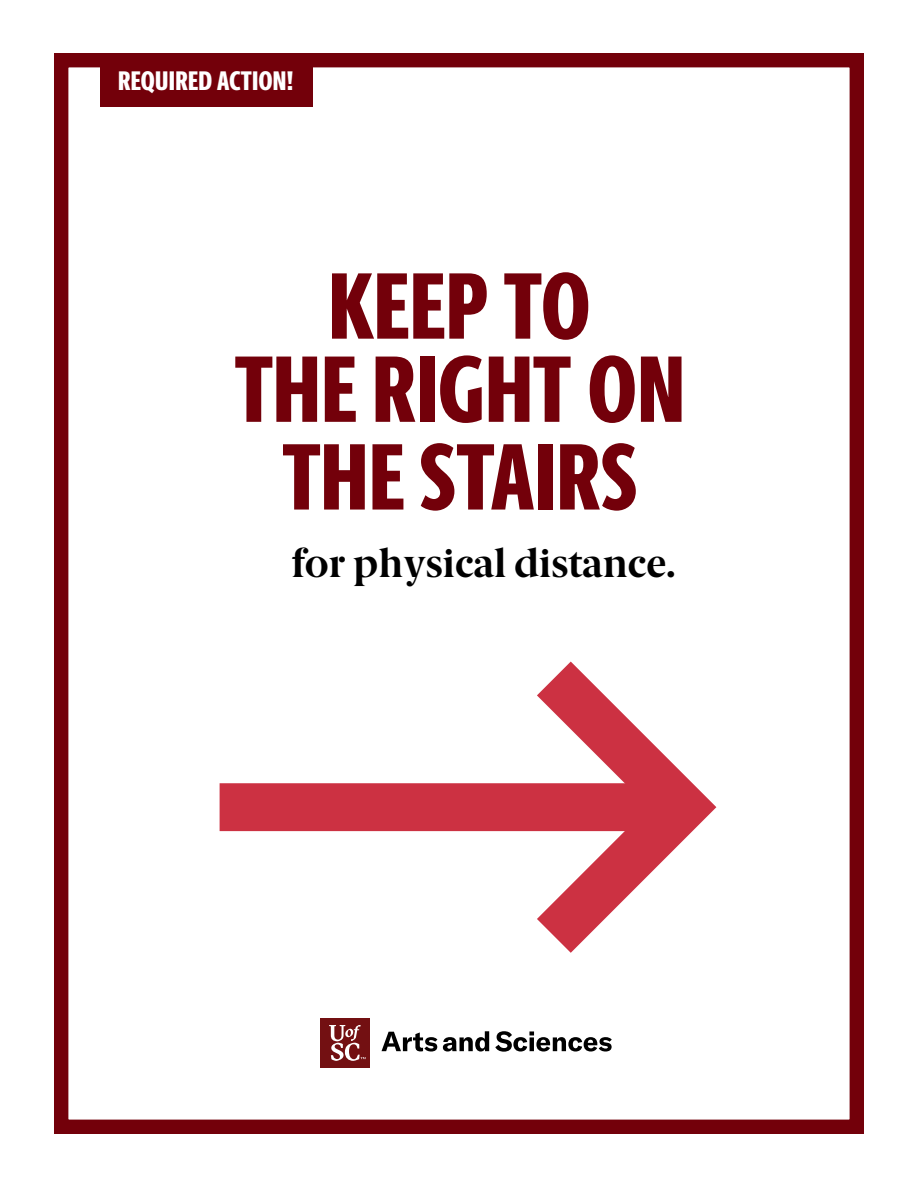
<style>
.page{position:relative;width:918px;height:1188px;background:#fff}
.page>*{position:absolute;margin:0;border:0;box-sizing:border-box;transform-origin:0 0}
.t1{font:800 94.65px/85.5px "Berlingske Sans X Cn";letter-spacing:.005em;color:#73000a;text-align:center}
.t2{font:700 39.3px "Berlingske Serif";color:#000}
.t3{font:800 27px "Berlingske Sans X Cn";letter-spacing:.01em;color:#fff}
</style>
<div class="page">
<div style="left:54px;top:53px;width:810px;height:1081px;border:14px solid #73000a"></div>
<div style="left:100px;top:53px;width:213px;height:54px;background:#73000a"></div>
<svg style="left:486px;top:661px;width:231px;height:292px"></svg>
<div style="left:220px;top:783px;width:442px;height:48px;background:#cc3142"></div>
<div style="left:320px;top:1018px;width:50px;height:50px;background:#731012"></div>
<svg style="left:329px;top:1025px;width:37px;height:36px"></svg>
<svg style="left:382px;top:1032px;width:55px;height:20px"></svg>
<svg style="left:443px;top:1031px;width:46px;height:21px"></svg>
<svg style="left:495px;top:1031px;width:117px;height:21px"></svg>
<p class="t3" style="left:118px;top:60px;width:177px">REQUIRED ACTION!</p>
<p class="t1" style="left:234px;top:262px;width:452px">KEEP TO<br>THE RIGHT ON<br>THE STAIRS</p>
<p class="t2" style="left:292px;top:531px;width:386px">for physical distance.</p>
</div>
